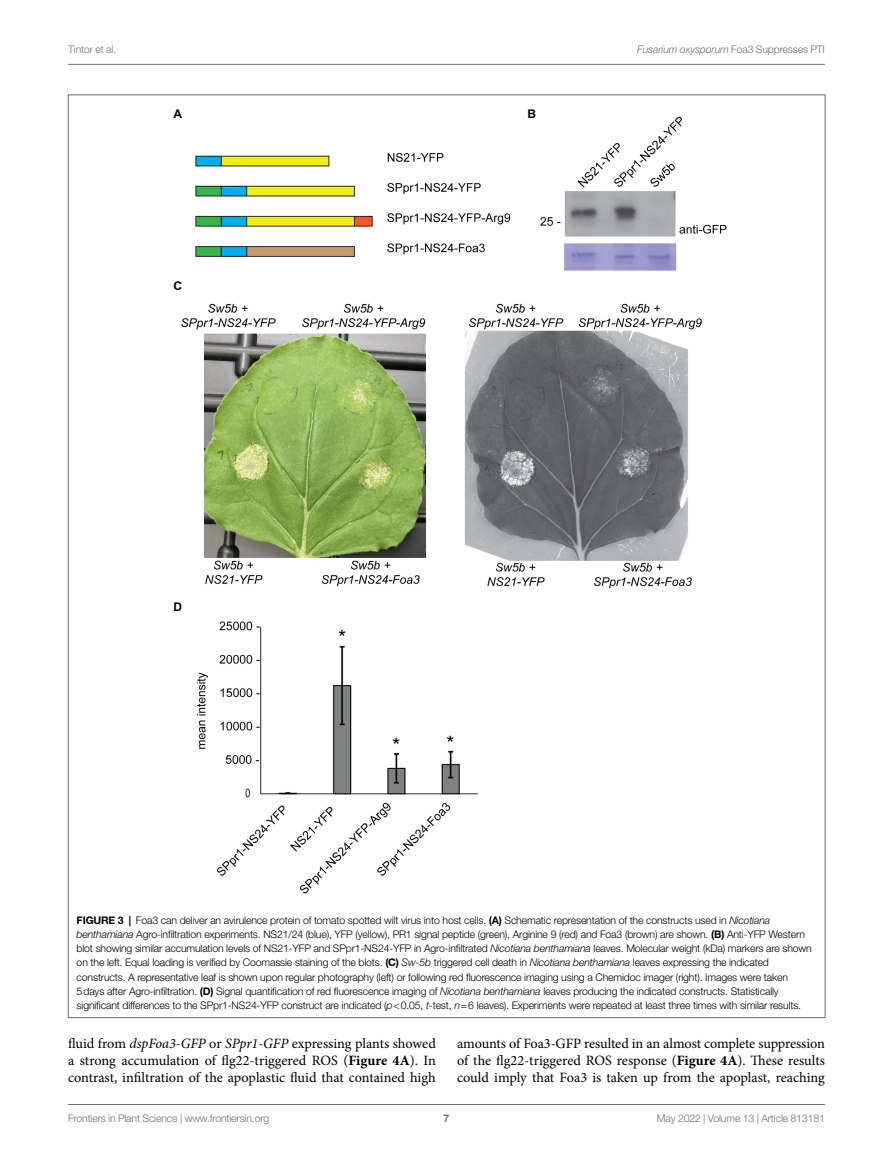
<style>
.page{position:relative;width:893px;height:1170px;background:#fff}
.page>*{position:absolute;margin:0;border:0;box-sizing:border-box;transform-origin:0 0}
.TEXT_FLUSH{font:14.25px/17.2px "Minion Pro";color:#000;text-align:justify}
.t1{font:700 12px "Arial";color:#000}
.FIG_LEG{font:300 10.5px/14.2px "Helvetica Neue LT Std";letter-spacing:-.015em;color:#000}
.t2{font:300 10.5px "Helvetica Neue LT Std";letter-spacing:-.015em;color:#6d6e71}
.t3{font:italic 300 10.5px "Helvetica Neue LT Std";letter-spacing:-.015em;color:#6d6e71}
.t4{font:700 10.5px "Helvetica Neue LT Std";color:#6d6e71}
.s1{font-style:normal}
.s2{font-weight:700}
.s3{font-style:italic}
</style>
<div class="page">
<hr style="left:68px;top:64px;width:757px;height:1px;background:#6d6e71">
<hr style="left:68px;top:1104px;width:757px;height:1px;background:#6d6e71">
<img style="left:181px;top:116px;width:546px;height:778px">
<p class="t2" style="left:68px;top:42px;width:50px">Tintor et al.</p>
<p class="t3" style="left:637px;top:43px;width:189px">Fusarium oxysporum <span class="s1">Foa3 Suppresses PTI</span></p>
<p class="t1" style="left:174px;top:105px;width:10px">A</p>
<p class="t1" style="left:527px;top:105px;width:10px">B</p>
<p class="t1" style="left:174px;top:277px;width:10px">C</p>
<p class="t1" style="left:174px;top:598px;width:10px">D</p>
<p class="FIG_LEG" style="left:77px;top:912px;width:737px"><span class="s2">FIGURE 3 |</span> Foa3 can deliver an avirulence protein of tomato spotted wilt virus into host cells. <span class="s2">(A)</span> Schematic representation of the constructs used in <span class="s3">Nicotiana benthamiana</span> Agro-infiltration experiments. NS21/24 (blue), YFP (yellow), PR1 signal peptide (green), Arginine 9 (red) and Foa3 (brown) are shown. <span class="s2">(B)</span> Anti-YFP Western blot showing similar accumulation levels of NS21-YFP and SPpr1-NS24-YFP in Agro-infiltrated <span class="s3">Nicotiana benthamiana</span> leaves. Molecular weight (kDa) markers are shown on the left. Equal loading is verified by Coomassie staining of the blots. <span class="s2">(C)</span> <span class="s3">Sw-5b</span> triggered cell death in <span class="s3">Nicotiana benthamiana</span> leaves expressing the indicated constructs. A representative leaf is shown upon regular photography (left) or following red fluorescence imaging using a Chemidoc imager (right). Images were taken 5days after Agro-infiltration. <span class="s2">(D)</span> Signal quantification of red fluorescence imaging of <span class="s3">Nicotiana benthamiana</span> leaves producing the indicated constructs. Statistically significant differences to the SPpr1-NS24-YFP construct are indicated (<span class="s3">p</span>&lt;0.05, <span class="s3">t</span>-test, <span class="s3">n</span>=6 leaves). Experiments were repeated at least three times with similar results.</p>
<p class="TEXT_FLUSH" style="left:68px;top:1034px;width:369px">fluid from <span class="s3">dspFoa3-GFP</span> or <span class="s3">SPpr1-GFP</span> expressing plants showed a strong accumulation of flg22-triggered ROS (<span class="s2">Figure 4A</span>). In contrast, infiltration of the apoplastic fluid that contained high</p>
<p class="TEXT_FLUSH" style="left:457px;top:1034px;width:369px">amounts of Foa3-GFP resulted in an almost complete suppression of the flg22-triggered ROS response (<span class="s2">Figure 4A</span>). These results could imply that Foa3 is taken up from the apoplast, reaching</p>
<p class="t2" style="left:68px;top:1111px;width:203px">Frontiers in Plant Science | www.frontiersin.org</p>
<p class="t4" style="left:444px;top:1111px;width:7px">7</p>
<p class="t2" style="left:657px;top:1111px;width:169px">May 2022 | Volume 13 | Article 813181</p>
</div>
